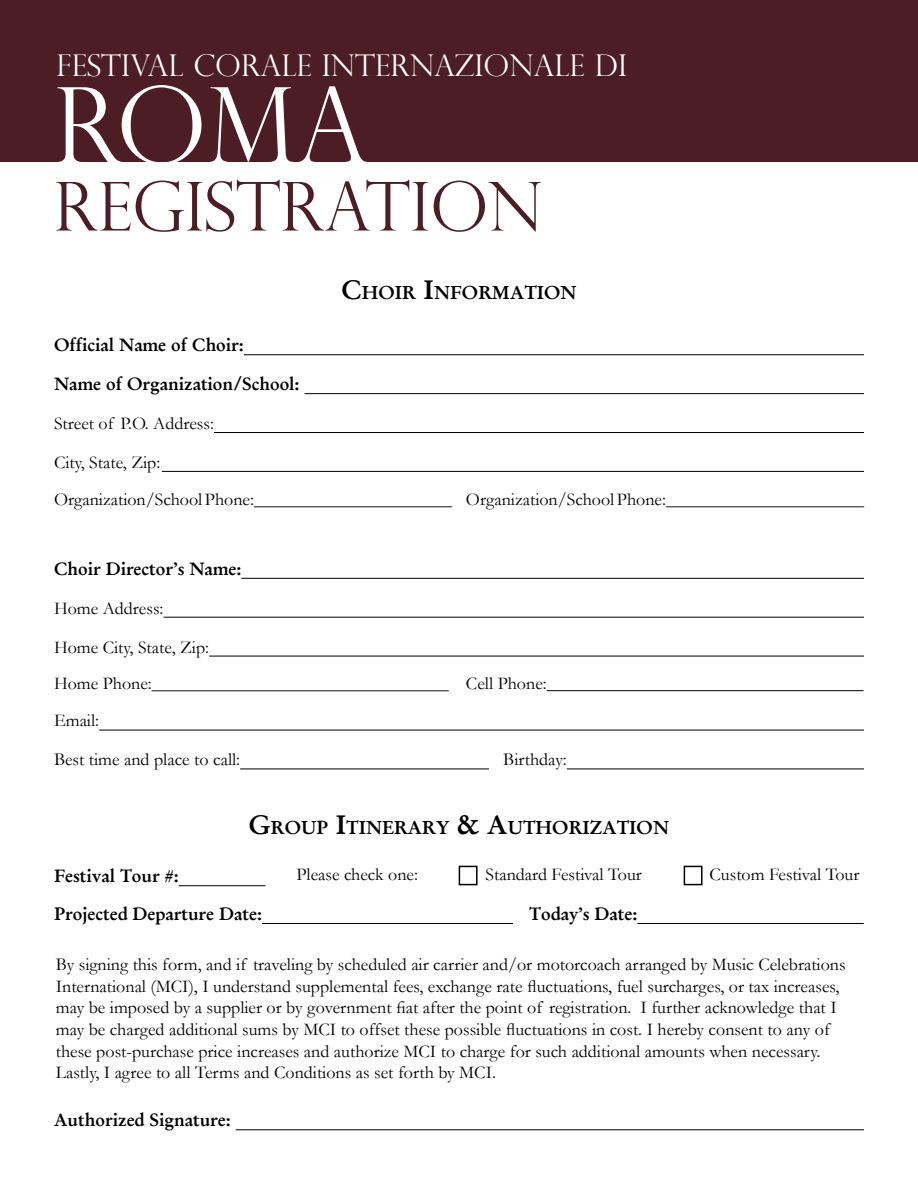
<style>
.page{position:relative;width:918px;height:1188px;background:#fff}
.page>*{position:absolute;margin:0;border:0;box-sizing:border-box;transform-origin:0 0}
.t1{font:300 105px "Perpetua Titling";color:#fff}
.t2{font:300 67.5px "Perpetua Titling";letter-spacing:-.005em;color:#4c1d25}
.t3{font:300 30px "Perpetua Titling";color:#fff}
.t4{font:18.9px "Garamond Halbfett";color:#000}
.t5{font:18px/21.6px "Garamond";color:#000}
.t6{font:18px "Garamond Halbfett";color:#000}
.s1{font-size:27px}
</style>
<div class="page">
<div style="left:0;top:0;width:918px;height:162px;background:#4c1d25"></div>
<hr style="left:244px;top:354px;width:620px;height:1px;background:#000">
<hr style="left:305px;top:393px;width:559px;height:1px;background:#000">
<hr style="left:214px;top:432px;width:650px;height:1px;background:#000">
<hr style="left:164px;top:617px;width:700px;height:1px;background:#000">
<hr style="left:209px;top:656px;width:655px;height:1px;background:#000">
<hr style="left:99px;top:730px;width:765px;height:1px;background:#000">
<hr style="left:240px;top:768px;width:249px;height:1px;background:#000">
<hr style="left:179px;top:885px;width:86px;height:1px;background:#000">
<hr style="left:262px;top:923px;width:251px;height:1px;background:#000">
<hr style="left:236px;top:1129px;width:628px;height:1px;background:#000">
<hr style="left:637px;top:923px;width:227px;height:1px;background:#000">
<hr style="left:567px;top:768px;width:297px;height:1px;background:#000">
<hr style="left:162px;top:471px;width:702px;height:1px;background:#000">
<hr style="left:241px;top:578px;width:623px;height:1px;background:#000">
<hr style="left:547px;top:690px;width:316px;height:1px;background:#000">
<div style="left:459px;top:866px;width:19px;height:19px;border:2px solid #000"></div>
<div style="left:684px;top:866px;width:19px;height:19px;border:2px solid #000"></div>
<p class="t3" style="left:57px;top:47px;width:572px">FESTIVAL CORALE INTERNAZIONALE DI</p>
<p class="t1" style="left:54px;top:62px;width:316px">ROMA</p>
<p class="t2" style="left:54px;top:166px;width:491px">REGISTRATION</p>
<p class="t6" style="left:54px;top:334px;width:191px">Official Name of Choir:</p>
<p class="t6" style="left:54px;top:373px;width:247px">Name of Organization/School:</p>
<p class="t5" style="left:54px;top:412px;width:162px">Street of P.O. Address:</p>
<p class="t5" style="left:54px;top:451px;width:108px">City, State, Zip:</p>
<p class="t4" style="left:341px;top:281px;width:237px"><span class="s1">C</span>HOIR <span class="s1">I</span>NFORMATION</p>
<p class="t5" style="left:54px;top:488px;width:400px">Organization/School Phone:______________________</p>
<p class="t5" style="left:466px;top:488px;width:400px">Organization/School Phone:______________________</p>
<p class="t6" style="left:54px;top:558px;width:189px">Choir Director’s Name:</p>
<p class="t5" style="left:54px;top:597px;width:111px">Home Address:</p>
<p class="t5" style="left:54px;top:636px;width:157px">Home City, State, Zip:</p>
<p class="t5" style="left:54px;top:672px;width:396px">Home Phone:_________________________________</p>
<p class="t5" style="left:466px;top:672px;width:82px">Cell Phone:</p>
<p class="t5" style="left:54px;top:710px;width:47px">Email:</p>
<p class="t5" style="left:54px;top:748px;width:188px">Best time and place to call:</p>
<p class="t5" style="left:503px;top:748px;width:65px">Birthday:</p>
<p class="t4" style="left:249px;top:816px;width:422px"><span class="s1">G</span>ROUP <span class="s1">I</span>TINERARY <span class="s1">&amp; A</span>UTHORIZATION</p>
<p class="t6" style="left:54px;top:865px;width:126px">Festival Tour #:</p>
<p class="t6" style="left:54px;top:903px;width:210px">Projected Departure Date:</p>
<p class="t5" style="left:296px;top:863px;width:123px">Please check one:</p>
<p class="t5" style="left:485px;top:863px;width:158px">Standard Festival Tour</p>
<p class="t5" style="left:710px;top:863px;width:151px">Custom Festival Tour</p>
<p class="t6" style="left:529px;top:903px;width:110px">Today’s Date:</p>
<p class="t5" style="left:56px;top:953px;width:791px">By signing this form, and if traveling by scheduled air carrier and/or motorcoach arranged by Music Celebrations International (MCI), I understand supplemental fees, exchange rate fluctuations, fuel surcharges, or tax increases, may be imposed by a supplier or by government fiat after the point of registration. I further acknowledge that I may be charged additional sums by MCI to offset these possible fluctuations in cost. I hereby consent to any of these post-purchase price increases and authorize MCI to charge for such additional amounts when necessary.<br>Lastly, I agree to all Terms and Conditions as set forth by MCI.</p>
<p class="t6" style="left:54px;top:1109px;width:178px">Authorized Signature:</p>
</div>
